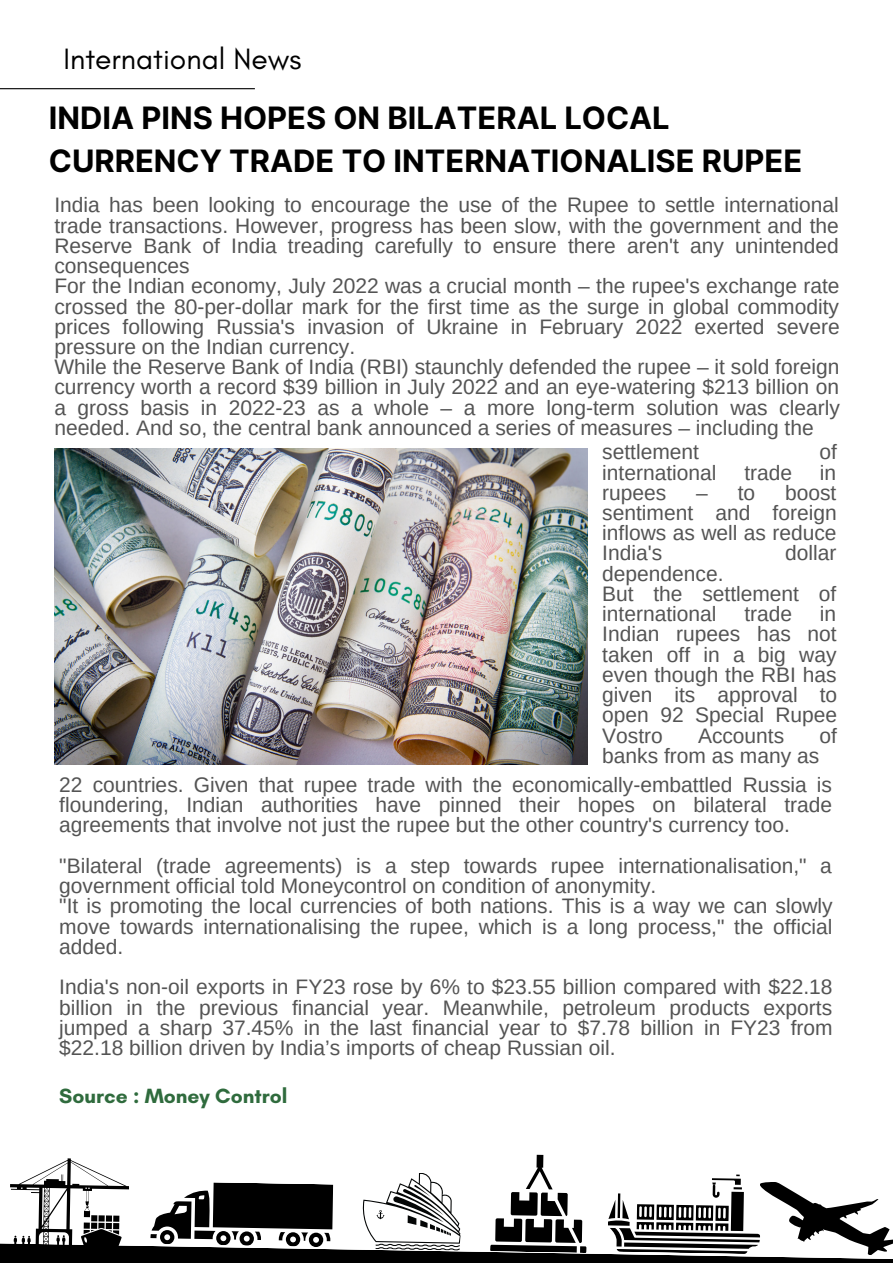
<style>
.page{position:relative;width:893px;height:1264px;background:#fff}
.page>*{position:absolute;margin:0;border:0;box-sizing:border-box;transform-origin:0 0}
.t1{font:700 30.9px/42.8px "Inter";color:#000}
.t2{font:30px "Glacial Indifference";color:#000}
.t3{font:21px/20.2px "Arimo";color:#545454;text-align:justify}
.t4{font:700 21px "Glacial Indifference";color:#2f6b3d}
</style>
<div class="page">
<svg style="left:0;top:1154px;width:892px;height:108px"></svg>
<hr style="left:0;top:88px;width:255px;height:1px;background:#000">
<img style="left:54px;top:449px;width:533px;height:315px">
<p class="t2" style="left:63px;top:40px;width:239px">International News</p>
<p class="t1" style="left:49px;top:97px;width:754px">INDIA PINS HOPES ON BILATERAL LOCAL<br>CURRENCY TRADE TO INTERNATIONALISE RUPEE</p>
<p class="t3" style="left:54px;top:195px;width:786px">India has been looking to encourage the use of the Rupee to settle international trade transactions. However, progress has been slow, with the government and the Reserve Bank of India treading carefully to ensure there aren't any unintended consequences</p>
<p class="t3" style="left:54px;top:276px;width:786px">For the Indian economy, July 2022 was a crucial month – the rupee's exchange rate crossed the 80-per-dollar mark for the first time as the surge in global commodity prices following Russia's invasion of Ukraine in February 2022 exerted severe pressure on the Indian currency.</p>
<p class="t3" style="left:54px;top:357px;width:787px">While the Reserve Bank of India (RBI) staunchly defended the rupee – it sold foreign currency worth a record $39 billion in July 2022 and an eye-watering $213 billion on a gross basis in 2022-23 as a whole – a more long-term solution was clearly needed. And so, the central bank announced a series of measures – including the</p>
<p class="t3" style="left:602px;top:442px;width:98px">settlement</p>
<p class="t3" style="left:819px;top:442px;width:19px">of</p>
<p class="t3" style="left:602px;top:462px;width:116px">international</p>
<p class="t3" style="left:744px;top:462px;width:49px">trade</p>
<p class="t3" style="left:819px;top:462px;width:18px">in</p>
<p class="t3" style="left:602px;top:482px;width:66px">rupees</p>
<p class="t3" style="left:696px;top:482px;width:60px">– to</p>
<p class="t3" style="left:602px;top:482px;width:236px;text-indent:183px">boost sentiment and foreign inflows as well as reduce India's</p>
<p class="t3" style="left:785px;top:543px;width:53px">dollar</p>
<p class="t3" style="left:602px;top:563px;width:123px">dependence.</p>
<p class="t3" style="left:602px;top:583px;width:235px">But the settlement of international</p>
<p class="t3" style="left:602px;top:603px;width:236px;text-indent:218px">in Indian rupees has not taken off in a big way even though the RBI has given its approval to open 92 Special Rupee Vostro</p>
<p class="t3" style="left:744px;top:603px;width:49px">trade</p>
<p class="t3" style="left:698px;top:725px;width:88px">Accounts</p>
<p class="t3" style="left:819px;top:725px;width:19px">of</p>
<p class="t3" style="left:602px;top:745px;width:218px">banks from as many as</p>
<p class="t3" style="left:59px;top:774px;width:774px">22 countries. Given that rupee trade with the economically-embattled Russia is floundering, Indian authorities have pinned their hopes on bilateral trade agreements that involve not just the rupee but the other country's currency too.</p>
<p class="t3" style="left:59px;top:855px;width:774px">"Bilateral (trade agreements) is a step towards rupee internationalisation," a government official told Moneycontrol on condition of anonymity.</p>
<p class="t3" style="left:59px;top:895px;width:775px">"It is promoting the local currencies of both nations. This is a way we can slowly move towards internationalising the rupee, which is a long process," the official added.</p>
<p class="t3" style="left:59px;top:976px;width:774px">India's non-oil exports in FY23 rose by 6% to $23.55 billion compared with $22.18 billion in the previous financial year. Meanwhile, petroleum products exports jumped a sharp 37.45% in the last financial year to $7.78 billion in FY23 from $22.18 billion driven by India’s imports of cheap Russian oil.</p>
<p class="t4" style="left:59px;top:1083px;width:230px">Source : Money Control</p>
</div>
